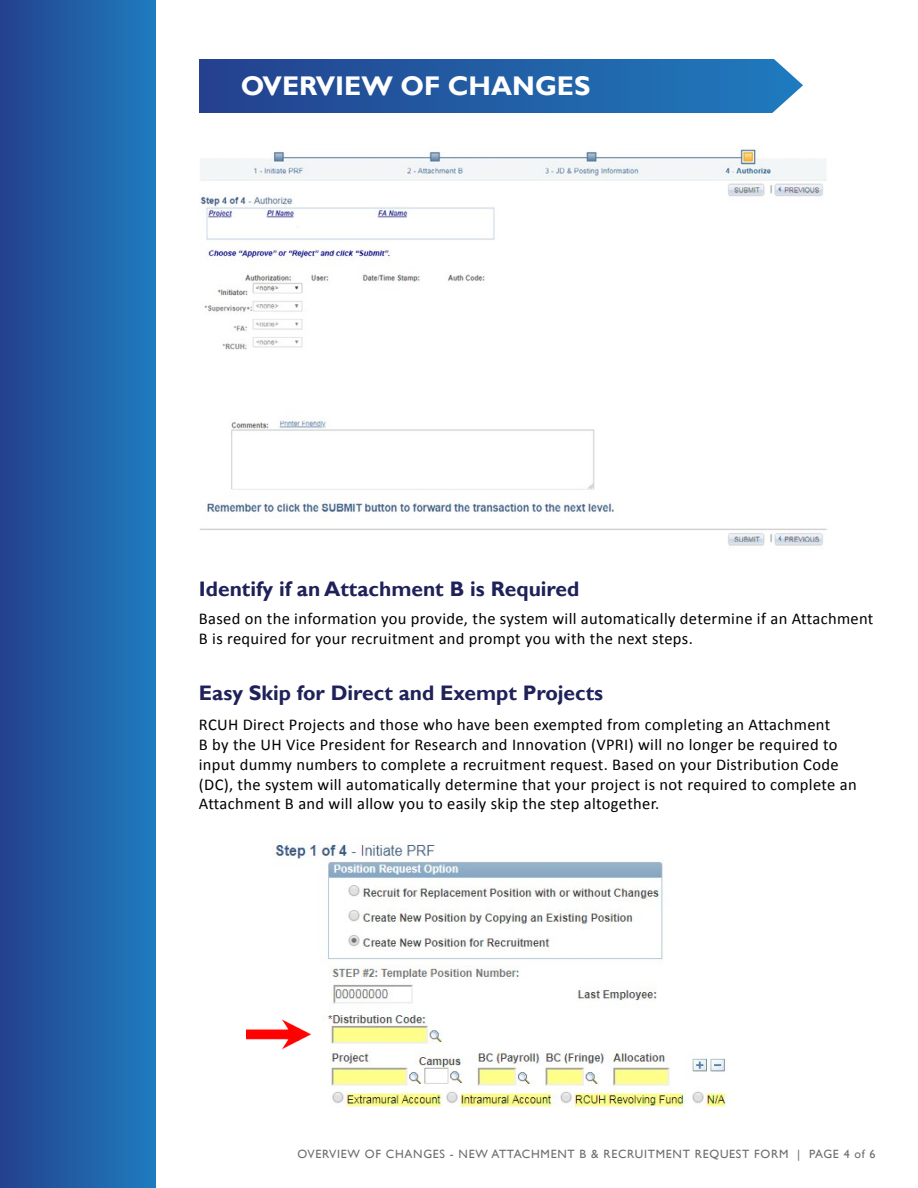
<style>
.page{position:relative;width:918px;height:1188px;background:#fff}
.page>*{position:absolute;margin:0;border:0;box-sizing:border-box;transform-origin:0 0}
.t1{font:700 27px "Gill Sans";color:#fff}
.t2{font:700 21px "Gill Sans";color:#1f2159}
.t3{font:16.5px/19.8px "Calibri";letter-spacing:.02em;color:#000}
.t4{font:12px "Gill Sans";letter-spacing:.06em;color:#6d6e71}
</style>
<div class="page">
<div style="left:0;top:0;width:156px;height:1188px;background:linear-gradient(to right,#24418d,#1f7cbe)"></div>
<div style="left:200px;top:60px;width:612px;height:53px;background:linear-gradient(to right,#24418e,#1f7cbe)"></div>
<svg style="left:760px;top:59px;width:52px;height:54px"></svg>
<img style="left:275px;top:843px;width:451px;height:265px">
<img style="left:246px;top:1019px;width:66px;height:31px">
<img style="left:200px;top:148px;width:627px;height:398px">
<p class="t1" style="left:241px;top:70px;width:351px">OVERVIEW OF CHANGES</p>
<p class="t2" style="left:199px;top:576px;width:382px">Identify if an Attachment B is Required</p>
<p class="t3" style="left:199px;top:609px;width:676px">Based on the information you provide, the system will automatically determine if an Attachment<br>B is required for your recruitment and prompt you with the next steps.</p>
<p class="t2" style="left:199px;top:680px;width:406px">Easy Skip for Direct and Exempt Projects</p>
<p class="t3" style="left:199px;top:715px;width:659px">RCUH Direct Projects and those who have been exempted from completing an Attachment<br>B by the UH Vice President for Research and Innovation (VPRI) will no longer be required to input dummy numbers to complete a recruitment request. Based on your Distribution Code (DC), the system will automatically determine that your project is not required to complete an Attachment B and will allow you to easily skip the step altogether.</p>
<p class="t4" style="left:297px;top:1147px;width:580px">OVERVIEW OF CHANGES - NEW ATTACHMENT B &amp; RECRUITMENT REQUEST FORM | PAGE 4 of 6</p>
</div>
